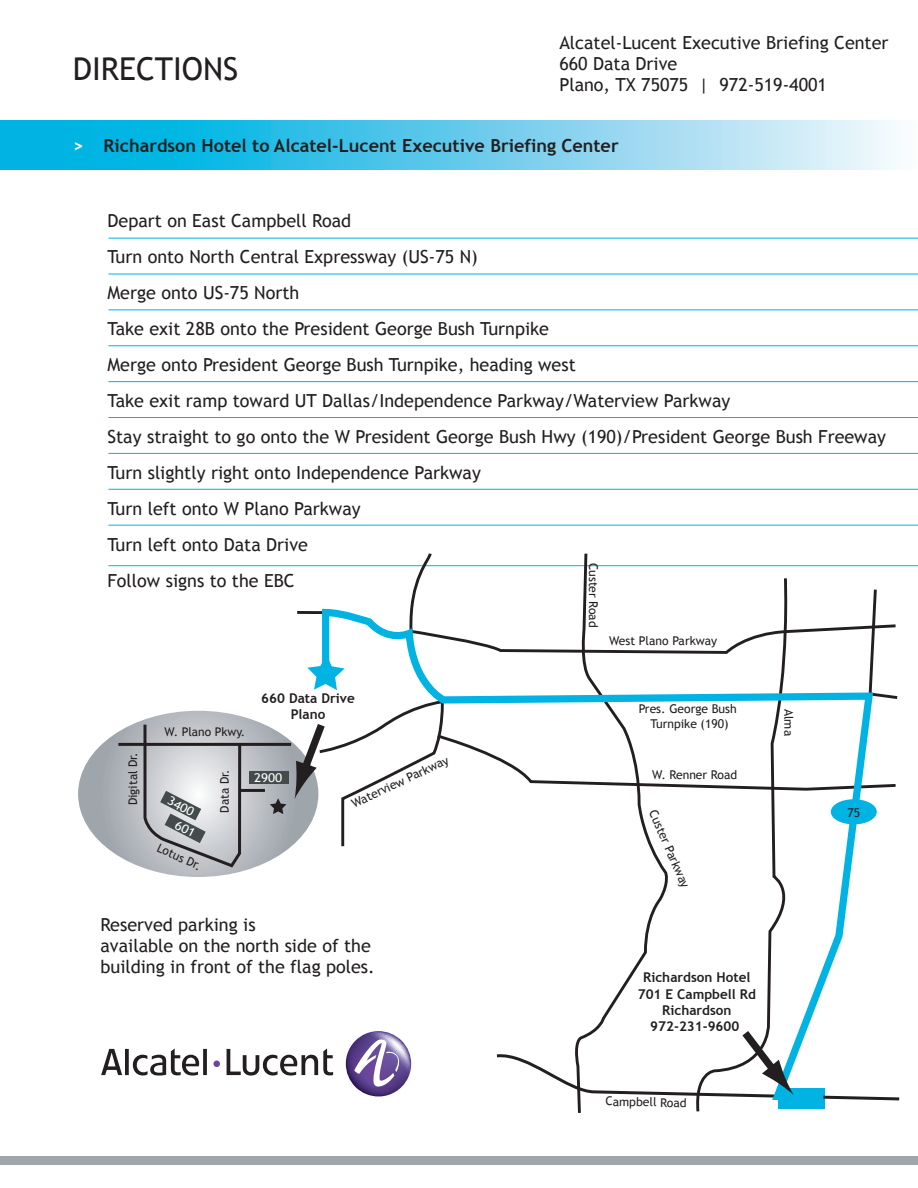
<style>
.page{position:relative;width:918px;height:1188px;background:#fff}
.page>*{position:absolute;margin:0;border:0;box-sizing:border-box;transform-origin:0 0}
.t1{font:31.5px "Trebuchet MS";color:#231f20}
.t2{font:18px/36px "Trebuchet MS";color:#231f20}
.t3{font:700 18px "Trebuchet MS";color:#231f20}
.t4{font:700 13.5px/16.2px "Trebuchet MS";color:#231f20;text-align:center}
.t5{font:12.15px/14.5px "Trebuchet MS";color:#231f20;text-align:center}
.t6{font:12px "Trebuchet MS";color:#231f20}
.t7{font:12px "Trebuchet MS";color:#fff;scale:1.13 1}
.s1{color:#fff}
</style>
<div class="page">
<div style="left:0;top:1156px;width:918px;height:8px;background:#9ea5ab"></div>
<svg style="left:0;top:120px;width:897px;height:50px"></svg>
<hr style="left:108px;top:238px;width:810px;height:1px;background:#00b3e3">
<hr style="left:108px;top:274px;width:810px;height:1px;background:#00b3e3">
<hr style="left:108px;top:310px;width:810px;height:1px;background:#00b3e3">
<hr style="left:108px;top:345px;width:810px;height:1px;background:#00b3e3">
<hr style="left:108px;top:381px;width:810px;height:1px;background:#00b3e3">
<hr style="left:108px;top:417px;width:810px;height:1px;background:#00b3e3">
<hr style="left:108px;top:453px;width:810px;height:1px;background:#00b3e3">
<hr style="left:108px;top:489px;width:810px;height:1px;background:#00b3e3">
<hr style="left:108px;top:525px;width:810px;height:1px;background:#00b3e3">
<hr style="left:108px;top:565px;width:810px;height:1px;background:#00b3e3">
<div style="left:778px;top:1089px;width:47px;height:20px;background:#00b3e3"></div>
<svg style="left:318px;top:452px;width:559px;height:652px"></svg>
<svg style="left:78px;top:711px;width:240px;height:166px"></svg>
<svg style="left:270px;top:798px;width:16px;height:16px"></svg>
<hr style="left:118px;top:743px;width:173px;height:3px;background:#231f20">
<div style="left:249px;top:771px;width:39px;height:13px;background:#434b4c"></div>
<hr style="left:241px;top:789px;width:24px;height:3px;background:#231f20">
<svg style="left:494px;top:1023px;width:406px;height:79px"></svg>
<svg style="left:295px;top:587px;width:603px;height:262px"></svg>
<svg style="left:346px;top:1031px;width:65px;height:65px"></svg>
<svg style="left:101px;top:1048px;width:232px;height:28px"></svg>
<div style="left:831px;top:799px;width:46px;height:25px;background:#00b3e3;border-radius:50%"></div>
<svg style="left:142px;top:722px;width:101px;height:147px"></svg>
<h1 class="t1" style="left:73px;top:50px;width:167px">DIRECTIONS</h1>
<p class="t2" style="left:559px;top:32px;width:331px;line-height:21px">Alcatel-Lucent Executive Briefing Center<br>660 Data Drive<br>Plano, TX 75075 | 972-519-4001</p>
<p class="t3" style="left:73px;top:135px;width:547px"><span class="s1">&gt;</span> Richardson Hotel to Alcatel-Lucent Executive Briefing Center</p>
<p class="t2" style="left:108px;top:203px;width:780px">Depart on East Campbell Road<br>Turn onto North Central Expressway (US-75 N)<br>Merge onto US-75 North<br>Take exit 28B onto the President George Bush Turnpike<br>Merge onto President George Bush Turnpike, heading west<br>Take exit ramp toward UT Dallas/Independence Parkway/Waterview Parkway<br>Stay straight to go onto the W President George Bush Hwy (190)/President George Bush Freeway Turn slightly right onto Independence Parkway<br>Turn left onto W Plano Parkway<br>Turn left onto Data Drive<br>Follow signs to the EBC</p>
<p class="t5" style="left:601px;top:563px;width:66px;rotate:90deg">Custer Road</p>
<p class="t5" style="left:609px;top:634px;width:110px">West Plano Parkway</p>
<p class="t6" style="left:126px;top:805px;width:55px;rotate:-90deg">Digital Dr.</p>
<p class="t6" style="left:165px;top:725px;width:82px">W. Plano Pkwy.</p>
<p class="t7" style="left:171px;top:793px;width:27px;rotate:27deg">3400</p>
<p class="t6" style="left:161px;top:840px;width:49px;rotate:25deg">Lotus Dr.</p>
<p class="t6" style="left:218px;top:813px;width:45px;rotate:-90deg">Data Dr.</p>
<p class="t4" style="left:261px;top:690px;width:95px">660 Data Drive<br>Plano</p>
<p class="t5" style="left:639px;top:702px;width:100px">Pres. George Bush<br>Turnpike (190)</p>
<p class="t7" style="left:254px;top:771px;width:27px">2900</p>
<p class="t5" style="left:349px;top:798px;width:107px;rotate:-25deg">Waterview Parkway</p>
<p class="t5" style="left:652px;top:768px;width:87px">W. Renner Road</p>
<p class="t5" style="left:659px;top:808px;width:85px;rotate:66deg">Custer Parkway</p>
<p class="t2" style="left:101px;top:914px;width:276px;line-height:21px">Reserved parking is<br>available on the north side of the building in front of the flag poles.</p>
<p class="t4" style="left:638px;top:970px;width:120px">Richardson Hotel<br>701 E Campbell Rd<br>Richardson<br>972-231-9600</p>
<p class="t5" style="left:606px;top:1094px;width:82px;rotate:1deg">Campbell Road</p>
<p class="t5" style="left:796px;top:709px;width:29px;rotate:90deg">Alma</p>
<p class="t5" style="left:847px;top:806px;width:14px">75</p>
</div>
